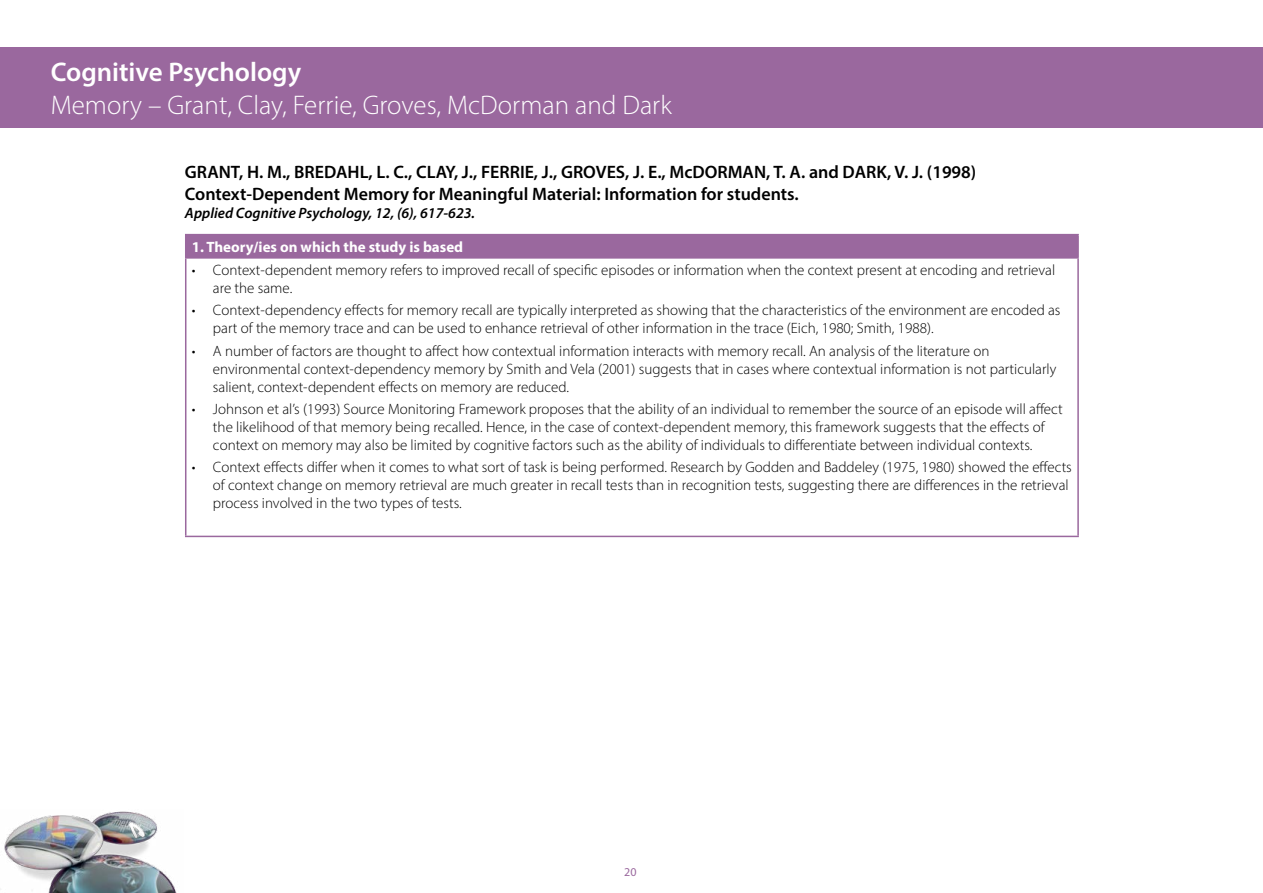
<style>
.page{position:relative;width:1263px;height:893px;background:#fff}
.page>*{position:absolute;margin:0;border:0;box-sizing:border-box;transform-origin:0 0}
.t1{font:300 27px/32.4px "Myriad Pro";color:#fff}
.t2{font:600 18px/21.6px "Myriad Pro";color:#000}
.t3{font:300 15px/18px "Myriad Pro";color:#000}
.t4{font:italic 600 15px "Myriad Pro";color:#000}
.TableHeading{font:700 15px "Myriad Pro";color:#fff}
.t5{font:12px "Myriad Pro";color:#9a689e}
.s1{font-weight:600}
</style>
<div class="page">
<img style="left:4px;top:811px;width:173px;height:82px">
<div style="left:0;top:47px;width:1263px;height:81px;background:#9a689e"></div>
<div style="left:186px;top:235px;width:892px;height:23px;background:#9a689e"></div>
<svg style="left:185px;top:235px;width:1px;height:22px"></svg>
<hr style="left:185px;top:234px;width:894px;height:1px;background:#9a689e">
<hr style="left:1077px;top:235px;width:2px;height:22px;background:#9a689e">
<hr style="left:185px;top:257px;width:894px;height:2px;background:#9a689e">
<hr style="left:185px;top:259px;width:1px;height:277px;background:#9a689e">
<hr style="left:1077px;top:259px;width:2px;height:277px;background:#9a689e">
<hr style="left:185px;top:536px;width:894px;height:1px;background:#9a689e">
<h1 class="t1" style="left:51px;top:56px;width:623px"><span class="s1">Cognitive Psychology<br></span>Memory – Grant, Clay, Ferrie, Groves, McDorman and Dark</h1>
<h3 class="t2" style="left:185px;top:161px;width:793px">GRANT, H. M., BREDAHL, L. C., CLAY, J., FERRIE, J., GROVES, J. E., McDORMAN, T. A. and DARK, V. J. (1998)<br>Context-Dependent Memory for Meaningful Material: Information for students.</h3>
<h3 class="t4" style="left:185px;top:203px;width:292px">Applied Cognitive Psychology, 12, (6), 617-623.</h3>
<p class="TableHeading" style="left:192px;top:237px;width:273px">1. Theory/ies on which the study is based</p>
<p class="t3" style="left:213px;top:261px;width:844px;text-indent:-21px">• Context-dependent memory refers to improved recall of specific episodes or information when the context present at encoding and retrieval are the same.</p>
<p class="t3" style="left:213px;top:301px;width:849px;text-indent:-21px">• Context-dependency effects for memory recall are typically interpreted as showing that the characteristics of the environment are encoded as part of the memory trace and can be used to enhance retrieval of other information in the trace (Eich, 1980; Smith, 1988).</p>
<p class="t3" style="left:213px;top:341px;width:845px;text-indent:-21px">• A number of factors are thought to affect how contextual information interacts with memory recall. An analysis of the literature on environmental context-dependency memory by Smith and Vela (2001) suggests that in cases where contextual information is not particularly salient, context-dependent effects on memory are reduced.</p>
<p class="t3" style="left:192px;top:400px;width:872px;text-align:center">• Johnson et al’s (1993) Source Monitoring Framework proposes that the ability of an individual to remember the source of an episode will affect the likelihood of that memory being recalled. Hence, in the case of context-dependent memory, this framework suggests that the effects of context on memory may also be limited by cognitive factors such as the ability of individuals to differentiate between individual contexts.</p>
<p class="t3" style="left:213px;top:458px;width:860px;text-indent:-21px">• Context effects differ when it comes to what sort of task is being performed. Research by Godden and Baddeley (1975, 1980) showed the effects of context change on memory retrieval are much greater in recall tests than in recognition tests, suggesting there are differences in the retrieval process involved in the two types of tests.</p>
<p class="t5" style="left:624px;top:865px;width:14px">20</p>
</div>
